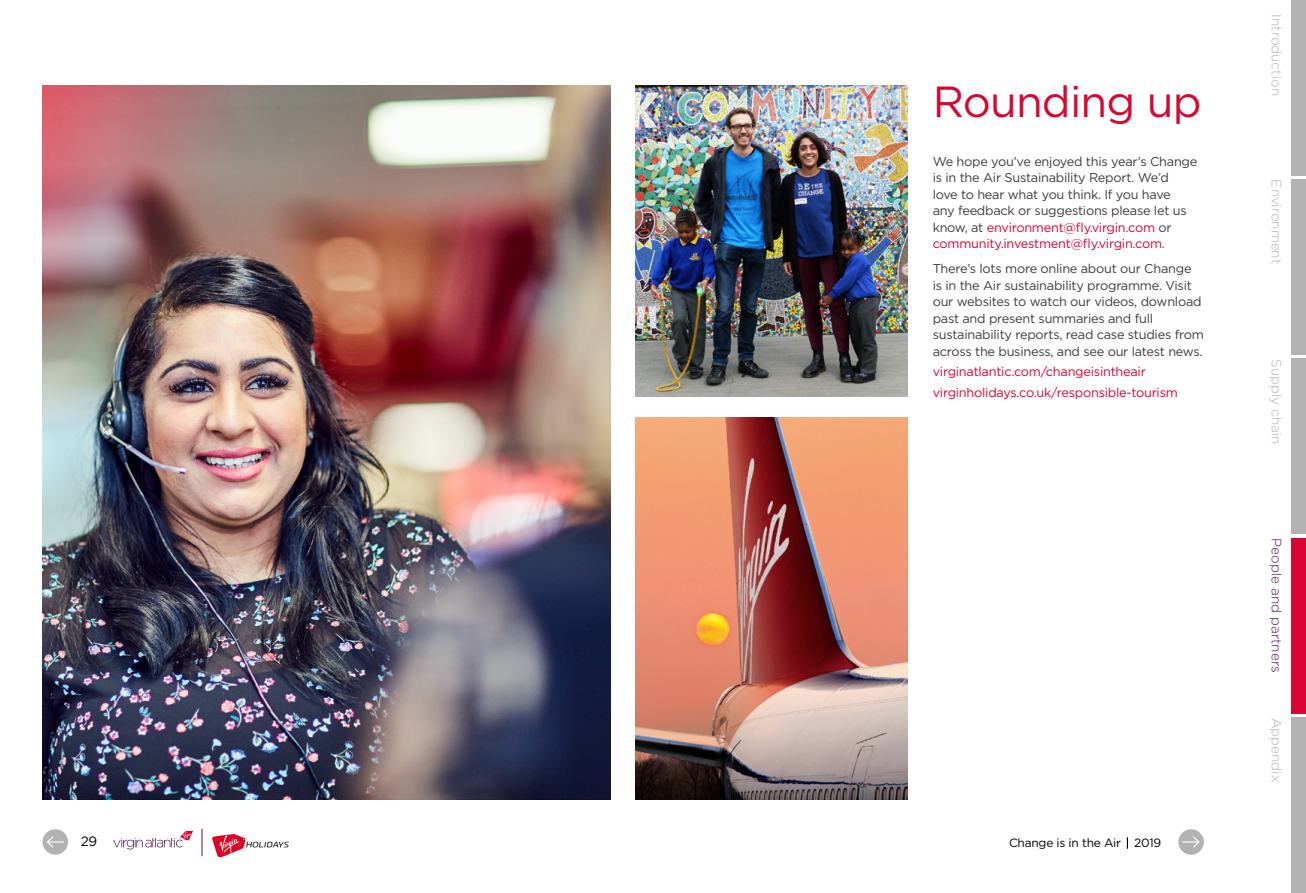
<style>
.page{position:relative;width:1306px;height:893px;background:#fff}
.page>*{position:absolute;margin:0;border:0;box-sizing:border-box;transform-origin:0 0}
.t1{font:43.5px "Gotham";letter-spacing:-.02em;color:#da0530}
.t2{font:300 13.5px "Gotham";color:#b3b2b2}
.t3{font:300 13.5px "Gotham";color:#52155a}
.t4{font:13.5px "Gotham";color:#000}
.t5{font:12.75px/16.5px "Gotham";letter-spacing:-.02em;color:#3c3c3b}
.t6{font:12.75px/20.7px "Gotham";letter-spacing:-.02em;color:#da0530}
.t7{font:12px "Gotham";letter-spacing:-.02em;color:#000}
.s1{color:#da0530}
</style>
<div class="page">
<div style="left:1178px;top:829px;width:25px;height:26px;background:#b3b2b2;border-radius:50%"></div>
<svg style="left:1182px;top:836px;width:18px;height:12px"></svg>
<div style="left:43px;top:829px;width:25px;height:26px;background:#b3b2b2;border-radius:50%"></div>
<svg style="left:47px;top:836px;width:17px;height:12px"></svg>
<svg style="left:201px;top:829px;width:1px;height:27px"></svg>
<svg style="left:212px;top:834px;width:77px;height:24px"></svg>
<svg style="left:113px;top:831px;width:80px;height:18px"></svg>
<svg style="left:1126px;top:837px;width:1px;height:12px"></svg>
<div style="left:1290px;top:0;width:15px;height:175px;background:#b3b2b2"></div>
<div style="left:1290px;top:179px;width:15px;height:176px;background:#b3b2b2"></div>
<div style="left:1290px;top:359px;width:15px;height:175px;background:#b3b2b2"></div>
<div style="left:1290px;top:538px;width:15px;height:175px;background:#da0530"></div>
<div style="left:1290px;top:718px;width:15px;height:175px;background:#b3b2b2"></div>
<img style="left:636px;top:85px;width:271px;height:311px">
<img style="left:43px;top:85px;width:567px;height:714px">
<img style="left:636px;top:418px;width:271px;height:381px">
<h1 class="t1" style="left:932px;top:78px;width:270px">Rounding up</h1>
<p class="t5" style="left:932px;top:153px;width:266px">We hope you’ve enjoyed this year’s Change is in the Air Sustainability Report. We’d<br>love to hear what you think. If you have<br>any feedback or suggestions please let us know, at <span class="s1">environment@fly.virgin.com</span> or <span class="s1">community.investment@fly.virgin.com</span>.</p>
<p class="t5" style="left:932px;top:260px;width:273px">There’s lots more online about our Change is in the Air sustainability programme. Visit our websites to watch our videos, download past and present summaries and full sustainability reports, read case studies from across the business, and see our latest news.</p>
<p class="t6" style="left:932px;top:361px;width:247px">virginatlantic.com/changeisintheair virginholidays.co.uk/responsible-tourism</p>
<p class="t4" style="left:81px;top:834px;width:18px">29</p>
<p class="t7" style="left:1009px;top:836px;width:154px">Change is in the Air 2019</p>
<p class="t2" style="left:1283px;top:14px;width:83px;rotate:90deg">Introduction</p>
<p class="t2" style="left:1283px;top:179px;width:86px;rotate:90deg">Environment</p>
<p class="t2" style="left:1283px;top:359px;width:87px;rotate:90deg">Supply chain</p>
<p class="t3" style="left:1283px;top:538px;width:136px;rotate:90deg">People and partners</p>
<p class="t2" style="left:1283px;top:718px;width:66px;rotate:90deg">Appendix</p>
</div>
